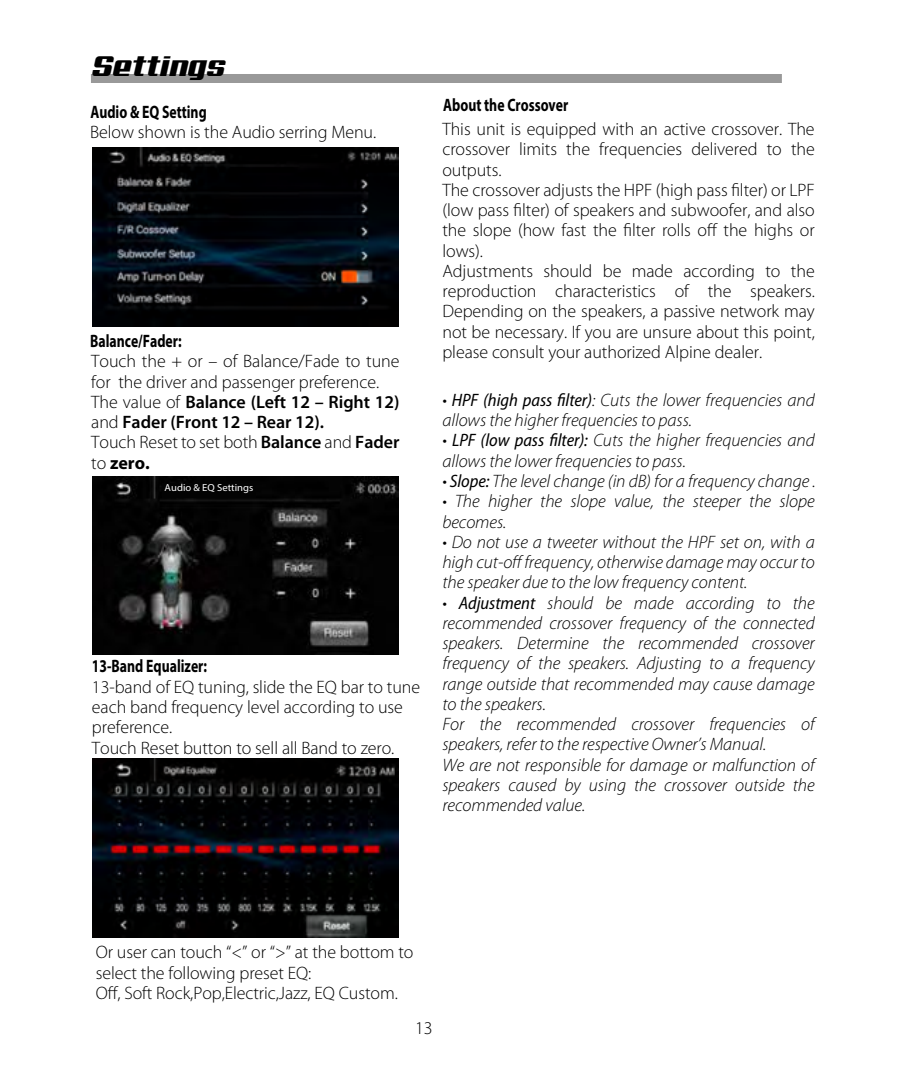
<style>
.page{position:relative;width:913px;height:1072px;background:#fff}
.page>*{position:absolute;margin:0;border:0;box-sizing:border-box;transform-origin:0 0}
.t1{font:28.8px "Aero";color:#000;scale:1.05 1}
.t2{font:300 18px/20.2px "Myriad Pro";letter-spacing:-.005em;color:#000}
.t3{font:italic 300 18px/20.2px "Myriad Pro";letter-spacing:-.005em;color:#000}
.t4{font:700 18px "Myriad Pro";color:#000;scale:.76 1}
.t5{font:10.12px "Myriad Pro";color:#fff;scale:1.04 1}
.s1{font-weight:600}
.s2{font-weight:700}
.s3{font-weight:400;font-stretch:semi-condensed}
</style>
<div class="page">
<div style="left:91px;top:74px;width:690px;height:9px;background:#999"></div>
<img style="left:92px;top:476px;width:306px;height:178px">
<div style="left:163px;top:482px;width:93px;height:15px;background:#030303"></div>
<img style="left:92px;top:759px;width:306px;height:178px">
<img style="left:92px;top:147px;width:306px;height:179px">
<h1 class="t1" style="left:93px;top:56px;width:129px">Settings</h1>
<p class="t4" style="left:90px;top:100px;width:155px">Audio &amp; EQ Setting</p>
<p class="t2" style="left:90px;top:122px;width:287px">Below shown is the Audio serring Menu.</p>
<p class="t4" style="left:90px;top:329px;width:122px">Balance/Fader:</p>
<p class="t2" style="left:91px;top:351px;width:309px">Touch the + or – of Balance/Fade to tune for the driver and passenger preference.<br>The value of <span class="s1">Balance (Left 12 – Right 12) </span>and <span class="s1">Fader (Front 12 – Rear 12).<br></span>Touch Reset to set both <span class="s1">Balance</span> and <span class="s1">Fader </span>to <span class="s2">zero.</span></p>
<p class="t5" style="left:164px;top:482px;width:87px">Audio &amp; EQ Settings</p>
<p class="t4" style="left:92px;top:654px;width:153px">13-Band Equalizer:</p>
<p class="t2" style="left:92px;top:677px;width:329px">13-band of EQ tuning, slide the EQ bar to tune each band frequency level according to use preference.<br>Touch Reset button to sell all Band to zero.</p>
<p class="t4" style="left:443px;top:93px;width:166px">About the Crossover</p>
<p class="t2" style="left:442px;top:119px;width:374px">This unit is equipped with an active crossover. The crossover limits the frequencies delivered to the outputs.<br>The crossover adjusts the HPF (high pass filter) or LPF (low pass filter) of speakers and subwoofer, and also the slope (how fast the filter rolls off the highs or lows).<br>Adjustments should be made according to the reproduction characteristics of the speakers.<br>Depending on the speakers, a passive network may not be necessary. If you are unsure about this point, please consult your authorized Alpine dealer.</p>
<p class="t3" style="left:442px;top:390px;width:373px">• <span class="s3">HPF (high pass filter)</span>: Cuts the lower frequencies and allows the higher frequencies to pass.</p>
<p class="t3" style="left:442px;top:431px;width:373px">• <span class="s3">LPF (low pass filter):</span> Cuts the higher frequencies and allows the lower frequencies to pass.</p>
<p class="t3" style="left:442px;top:471px;width:374px">• <span class="s3">Slope:</span> The level change (in dB) for a frequency change .</p>
<p class="t3" style="left:442px;top:491px;width:374px">• The higher the slope value, the steeper the slope becomes.</p>
<p class="t3" style="left:442px;top:532px;width:373px;text-align:justify">• Do not use a tweeter without the HPF set on, with a high cut-off frequency, otherwise damage may occur to the speaker due to the low frequency content.</p>
<p class="t3" style="left:442px;top:593px;width:374px">• <span class="s3">Adjustment</span> should be made according to the recommended crossover frequency of the connected speakers. Determine the recommended crossover frequency of the speakers. Adjusting to a frequency range outside that recommended may cause damage to the speakers.<br>For the recommended crossover frequencies of speakers, refer to the respective Owner’s Manual.<br>We are not responsible for damage or malfunction of speakers caused by using the crossover outside the recommended value.</p>
<p class="t2" style="left:96px;top:942px;width:319px">Or user can touch “&lt;” or “&gt;” at the bottom to select the following preset EQ:<br>Off, Soft Rock,Pop,Electric,Jazz, EQ Custom.</p>
<p class="t2" style="left:415px;top:1018px;width:19px">13</p>
</div>
